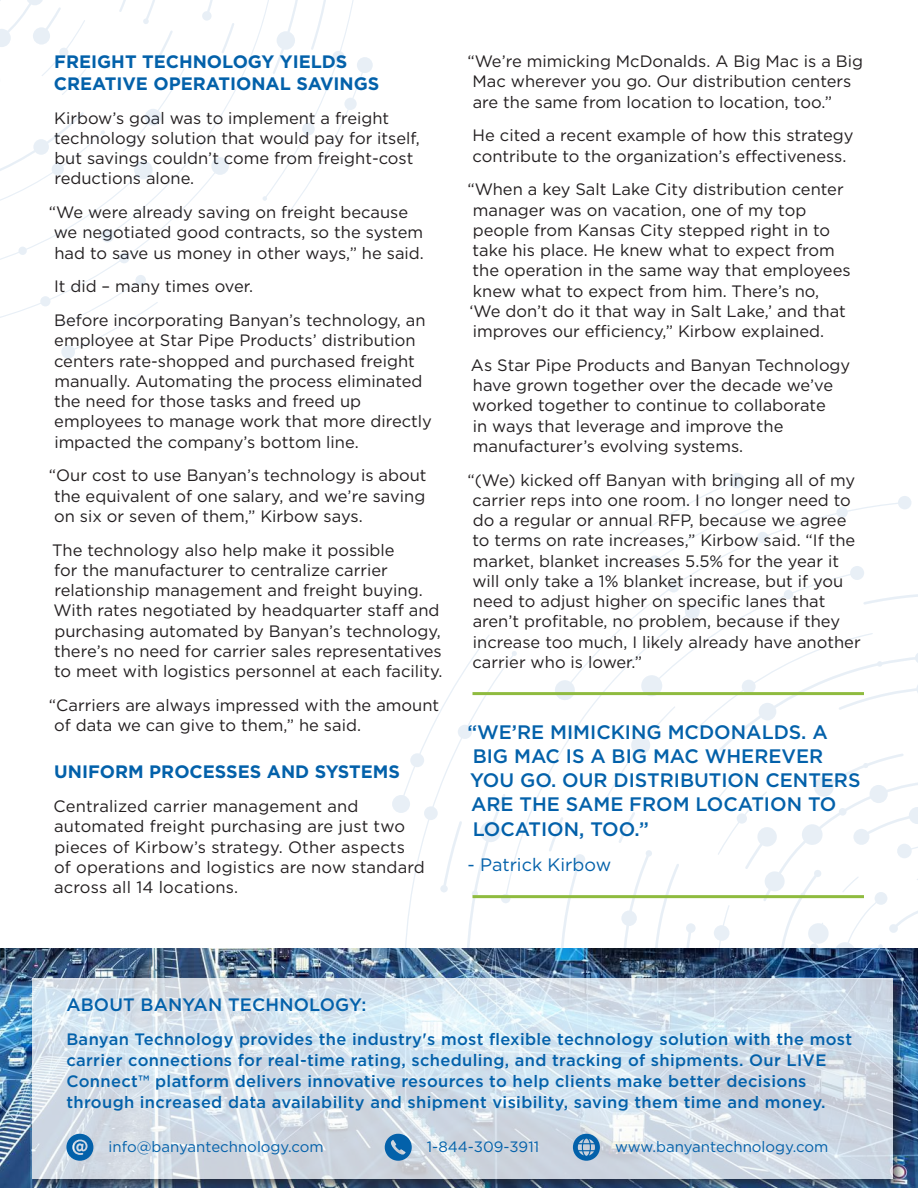
<style>
.page{position:relative;width:918px;height:1188px;background:#fff}
.page>*{position:absolute;margin:0;border:0;box-sizing:border-box;transform-origin:0 0}
.t1{font:500 19.5px/24.5px "Gotham";color:#0361aa}
.Subtitles{font:700 18px/21.6px "Gotham";color:#0361aa}
.Subtitles-2{font:500 18px "Gotham";letter-spacing:.01em;color:#0361aa}
.t2{font:18px "Gotham";color:#0361aa}
.Body_11_pt{font:16.5px/20.2px "Gotham";color:#231f20}
.Body_11_pt-2{font:500 16.5px/21px "Gotham";letter-spacing:.02em;color:#0361aa}
.Connection_Informati{font:15px "Gotham";color:#0361aa}
</style>
<div class="page">
<svg style="left:527px;top:483px;width:391px;height:466px"></svg>
<div style="left:631px;top:736px;width:19px;height:19px;background:#e8eff6;border-radius:50%"></div>
<div style="left:575px;top:854px;width:10px;height:11px;background:#e8eff6;border-radius:50%"></div>
<div style="left:850px;top:566px;width:14px;height:14px;background:#e8eff6;border-radius:50%"></div>
<div style="left:784px;top:590px;width:9px;height:9px;background:#e8eff6;border-radius:50%"></div>
<div style="left:641px;top:675px;width:21px;height:21px;background:#e8eff6;border-radius:50%"></div>
<div style="left:685px;top:604px;width:15px;height:15px;background:#e8eff6;border-radius:50%"></div>
<svg style="left:501px;top:894px;width:9px;height:9px"></svg>
<div style="left:898px;top:496px;width:14px;height:13px;background:#e8eff6;border-radius:50%"></div>
<div style="left:836px;top:507px;width:12px;height:11px;background:#e8eff6;border-radius:50%"></div>
<div style="left:757px;top:532px;width:12px;height:11px;background:#e8eff6;border-radius:50%"></div>
<div style="left:668px;top:580px;width:12px;height:13px;background:#e8eff6;border-radius:50%"></div>
<div style="left:555px;top:680px;width:20px;height:20px;background:linear-gradient(to right,#e8eff6,#e8eff6);border-radius:50%"></div>
<div style="left:480px;top:821px;width:21px;height:21px;background:#e8eff6;border-radius:50%"></div>
<svg style="left:372px;top:635px;width:119px;height:314px"></svg>
<div style="left:649px;top:555px;width:12px;height:12px;background:#e8eff6;border-radius:50%"></div>
<div style="left:440px;top:885px;width:8px;height:7px;background:#e8eff6;border-radius:50%"></div>
<svg style="left:512px;top:651px;width:5px;height:5px"></svg>
<div style="left:458px;top:725px;width:14px;height:14px;background:#e8eff6;border-radius:50%"></div>
<div style="left:424px;top:806px;width:14px;height:14px;background:#e8eff6;border-radius:50%"></div>
<div style="left:729px;top:473px;width:16px;height:15px;background:#e8eff6;border-radius:50%"></div>
<div style="left:410px;top:753px;width:14px;height:14px;background:#e8eff6;border-radius:50%"></div>
<div style="left:392px;top:795px;width:18px;height:18px;background:#e8eff6;border-radius:50%"></div>
<hr style="left:472px;top:895px;width:392px;height:3px;background:#8fbb3f">
<img style="left:0;top:949px;width:918px;height:239px">
<div style="left:28px;top:975px;width:878px;height:213px;background:#231f20;opacity:.75"></div>
<svg style="left:32px;top:978px;width:861px;height:201px;background:#d3dfe9"></svg>
<svg style="left:0;top:0;width:363px;height:349px"></svg>
<div style="left:302px;top:123px;width:13px;height:12px;background:#e8eff6;border-radius:50%"></div>
<div style="left:332px;top:51px;width:13px;height:12px;background:#e8eff6;border-radius:50%"></div>
<div style="left:61px;top:345px;width:14px;height:14px;background:#e8eff6;border-radius:50%"></div>
<div style="left:344px;top:98px;width:13px;height:12px;background:#e8eff6;border-radius:50%"></div>
<div style="left:357px;top:57px;width:16px;height:16px;background:#e8eff6;border-radius:50%"></div>
<hr style="left:472px;top:692px;width:392px;height:3px;background:#8fbb3f">
<svg style="left:573px;top:1134px;width:27px;height:27px"></svg>
<svg style="left:385px;top:1134px;width:27px;height:27px"></svg>
<svg style="left:66px;top:1134px;width:27px;height:27px"></svg>
<p class="Subtitles" style="left:54px;top:51px;width:327px">FREIGHT TECHNOLOGY YIELDS<br>CREATIVE OPERATIONAL SAVINGS</p>
<p class="Body_11_pt" style="left:54px;top:107px;width:367px">Kirbow’s goal was to implement a freight technology solution that would pay for itself, but savings couldn’t come from freight-cost reductions alone.</p>
<p class="Body_11_pt" style="left:49px;top:202px;width:377px">“We were already saving on freight because we negotiated good contracts, so the system had to save us money in other ways,” he said.</p>
<p class="Body_11_pt" style="left:54px;top:276px;width:201px">It did – many times over.</p>
<p class="Body_11_pt" style="left:54px;top:310px;width:379px">Before incorporating Banyan’s technology, an employee at Star Pipe Products’ distribution centers rate-shopped and purchased freight manually. Automating the process eliminated the need for those tasks and freed up employees to manage work that more directly impacted the company’s bottom line.</p>
<p class="Body_11_pt" style="left:54px;top:465px;width:374px;text-align:justify;text-indent:-5px">“Our cost to use Banyan’s technology is about the equivalent of one salary, and we’re saving on six or seven of them,” Kirbow says.</p>
<p class="Body_11_pt" style="left:52px;top:539px;width:392px">The technology also help make it possible<br>for the manufacturer to centralize carrier relationship management and freight buying.<br>With rates negotiated by headquarter staff and purchasing automated by Banyan’s technology, there’s no need for carrier sales representatives to meet with logistics personnel at each facility.</p>
<p class="Body_11_pt" style="left:54px;top:695px;width:387px;text-indent:-5px">“Carriers are always impressed with the amount of data we can give to them,” he said.</p>
<p class="Subtitles" style="left:54px;top:761px;width:347px">UNIFORM PROCESSES AND SYSTEMS</p>
<p class="Body_11_pt" style="left:54px;top:796px;width:373px">Centralized carrier management and automated freight purchasing are just two pieces of Kirbow’s strategy. Other aspects of operations and logistics are now standard across all 14 locations.</p>
<p class="Body_11_pt" style="left:473px;top:51px;width:392px;text-indent:-5px">“We’re mimicking McDonalds. A Big Mac is a Big<br>Mac wherever you go. Our distribution centers are the same from location to location, too.”</p>
<p class="Body_11_pt" style="left:473px;top:125px;width:383px">He cited a recent example of how this strategy contribute to the organization’s effectiveness.</p>
<p class="Body_11_pt" style="left:467px;top:179px;width:385px">“When a key Salt Lake City distribution center manager was on vacation, one of my top people from Kansas City stepped right in to take his place. He knew what to expect from the operation in the same way that employees knew what to expect from him. There’s no,<br>‘We don’t do it that way in Salt Lake,’ and that improves our efficiency,” Kirbow explained.</p>
<p class="Body_11_pt" style="left:471px;top:355px;width:381px">As Star Pipe Products and Banyan Technology have grown together over the decade we’ve worked together to continue to collaborate<br>in ways that leverage and improve the manufacturer’s evolving systems.</p>
<p class="Body_11_pt" style="left:472px;top:469px;width:390px;text-indent:-5px">“(We) kicked off Banyan with bringing all of my carrier reps into one room. I no longer need to do a regular or annual RFP, because we agree to terms on rate increases,” Kirbow said. “If the market, blanket increases 5.5% for the year it will only take a 1% blanket increase, but if you need to adjust higher on specific lanes that aren’t profitable, no problem, because if they increase too much, I likely already have another carrier who is lower.”</p>
<p class="t1" style="left:467px;top:719px;width:395px">“WE’RE MIMICKING MCDONALDS. A<br>BIG MAC IS A BIG MAC WHEREVER<br>YOU GO. OUR DISTRIBUTION CENTERS<br>ARE THE SAME FROM LOCATION TO<br>LOCATION, TOO.”</p>
<p class="t2" style="left:468px;top:853px;width:145px">- Patrick Kirbow</p>
<p class="Subtitles-2" style="left:66px;top:993px;width:301px">ABOUT BANYAN TECHNOLOGY:</p>
<p class="Body_11_pt-2" style="left:66px;top:1029px;width:787px">Banyan Technology provides the industry's most flexible technology solution with the most carrier connections for real-time rating, scheduling, and tracking of shipments. Our LIVE Connect™ platform delivers innovative resources to help clients make better decisions through increased data availability and shipment visibility, saving them time and money.</p>
<p class="Connection_Informati" style="left:109px;top:1137px;width:217px">info@banyantechnology.com</p>
<p class="Connection_Informati" style="left:427px;top:1137px;width:114px">1-844-309-3911</p>
<p class="Connection_Informati" style="left:615px;top:1137px;width:215px">www.banyantechnology.com</p>
</div>
